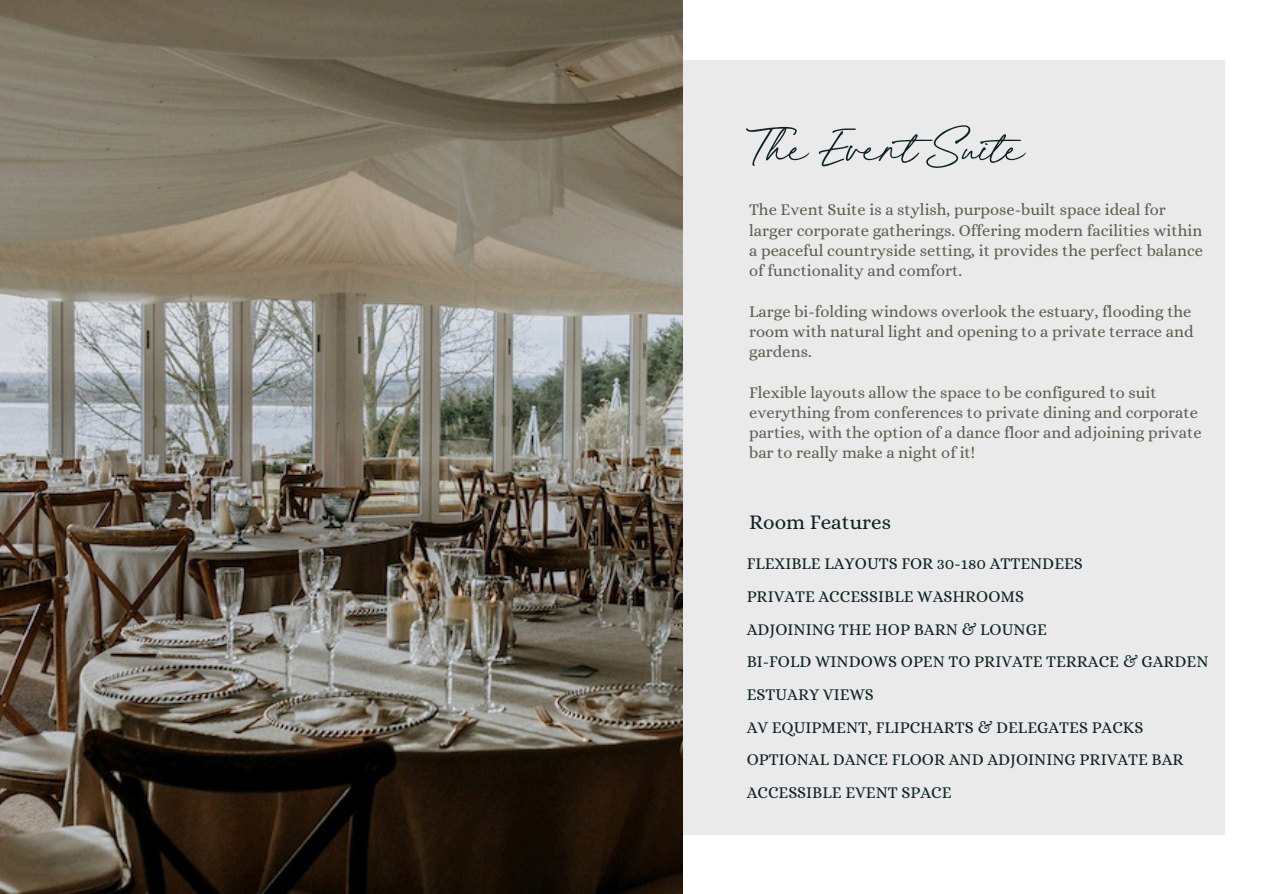
<style>
.page{position:relative;width:1263px;height:894px;background:#fff}
.page>*{position:absolute;margin:0;border:0;box-sizing:border-box;transform-origin:0 0}
.t1{font:50.1px "Juniperand Sage";color:#0e2320}
.t2{font:21px "Alice";color:#0e2320}
.t3{font:16.5px/20.2px "Alice";color:#5b5f51}
.t4{font:16.5px/32.7px "Alice";color:#0e2320}
</style>
<div class="page">
<div style="left:642px;top:60px;width:583px;height:773px;background:#eaeaea"></div>
<img style="left:0;top:0;width:682px;height:893px">
<h1 class="t1" style="left:749px;top:112px;width:284px">The EventSuite</h1>
<p class="t3" style="left:749px;top:200px;width:456px">The Event Suite is a stylish, purpose-built space ideal for larger corporate gatherings. Offering modern facilities within a peaceful countryside setting, it provides the perfect balance of functionality and comfort.</p>
<p class="t3" style="left:749px;top:302px;width:446px;text-align:justify">Large bi-folding windows overlook the estuary, flooding the room with natural light and opening to a private terrace and gardens.</p>
<p class="t3" style="left:749px;top:383px;width:454px">Flexible layouts allow the space to be configured to suit everything from conferences to private dining and corporate parties, with the option of a dance floor and adjoining private bar to really make a night of it!</p>
<p class="t2" style="left:749px;top:510px;width:143px">Room Features</p>
<p class="t4" style="left:747px;top:548px;width:463px">FLEXIBLE LAYOUTS FOR 30-180 ATTENDEES<br>PRIVATE ACCESSIBLE WASHROOMS<br>ADJOINING THE HOP BARN &amp; LOUNGE<br>BI-FOLD WINDOWS OPEN TO PRIVATE TERRACE &amp; GARDEN ESTUARY VIEWS<br>AV EQUIPMENT, FLIPCHARTS &amp; DELEGATES PACKS OPTIONAL DANCE FLOOR AND ADJOINING PRIVATE BAR ACCESSIBLE EVENT SPACE</p>
</div>
